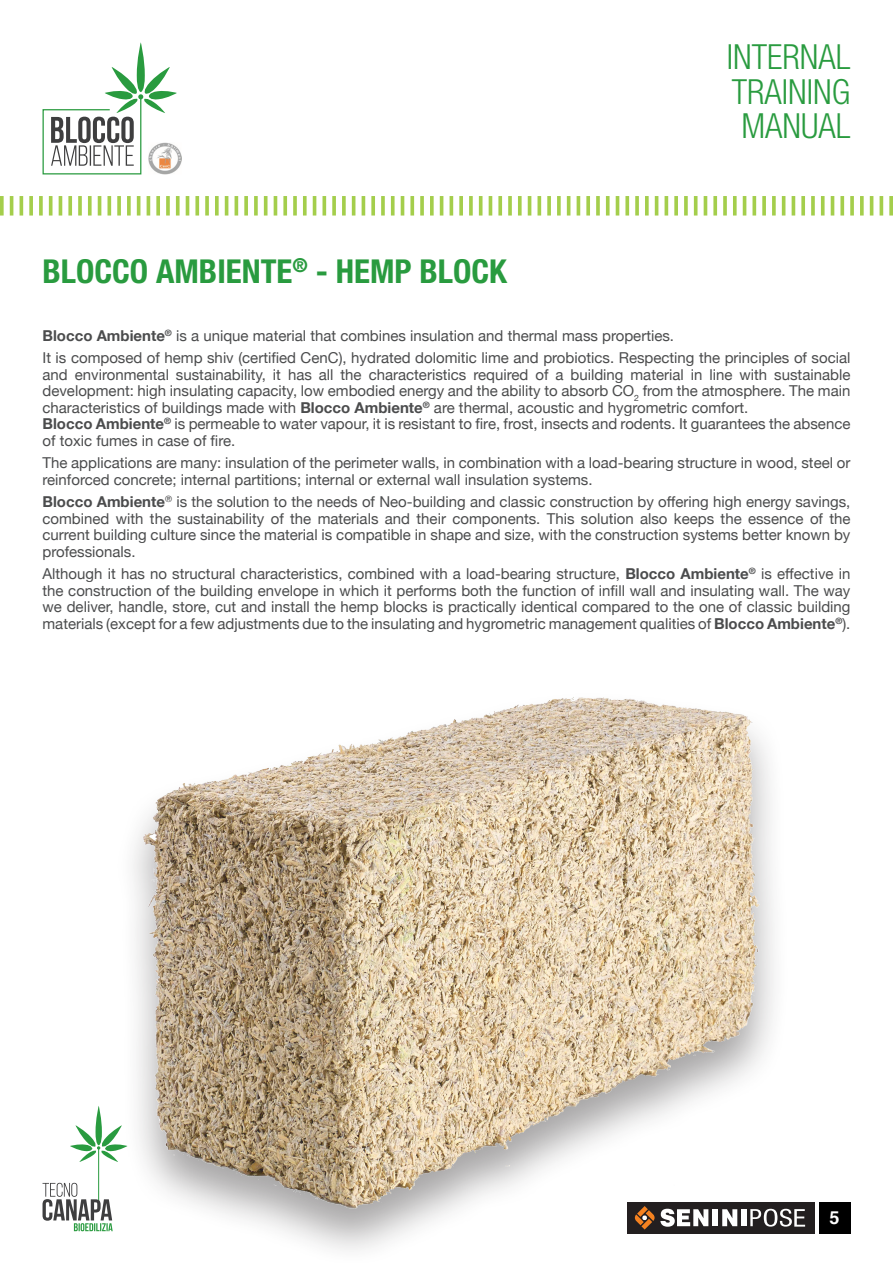
<style>
.page{position:relative;width:893px;height:1263px;background:#fff}
.page>*{position:absolute;margin:0;border:0;box-sizing:border-box;transform-origin:0 0}
.t1{font:300 condensed 34.65px/34.7px "Helvetica Neue";color:#299b3f;text-align:justify}
.t2{font:700 condensed 33px "Helvetica Neue";color:#299b3f}
.t3{font:700 18px "Helvetica";color:#fff}
.t4{font:15px/16.5px "Helvetica Neue";color:#4b4c4d;text-align:justify}
.s1{font-weight:700}
</style>
<div class="page">
<img style="left:177px;top:147px;width:4px;height:23px">
<svg style="left:42px;top:43px;width:135px;height:132px"></svg>
<svg style="left:0;top:196px;width:4px;height:20px"></svg>
<hr style="left:10px;top:196px;width:3px;height:20px;background:#a4ce4c">
<hr style="left:20px;top:196px;width:3px;height:20px;background:#a4ce4c">
<svg style="left:29px;top:196px;width:4px;height:20px"></svg>
<svg style="left:39px;top:196px;width:4px;height:20px"></svg>
<svg style="left:49px;top:196px;width:4px;height:20px"></svg>
<hr style="left:59px;top:196px;width:3px;height:20px;background:#a4ce4c">
<svg style="left:68px;top:196px;width:4px;height:20px"></svg>
<svg style="left:78px;top:196px;width:4px;height:20px"></svg>
<svg style="left:88px;top:196px;width:4px;height:20px"></svg>
<hr style="left:98px;top:196px;width:3px;height:20px;background:#a4ce4c">
<svg style="left:107px;top:196px;width:4px;height:20px"></svg>
<svg style="left:117px;top:196px;width:4px;height:20px"></svg>
<svg style="left:127px;top:196px;width:4px;height:20px"></svg>
<hr style="left:137px;top:196px;width:3px;height:20px;background:#a4ce4c">
<hr style="left:147px;top:196px;width:3px;height:20px;background:#a4ce4c">
<svg style="left:156px;top:196px;width:4px;height:20px"></svg>
<svg style="left:166px;top:196px;width:4px;height:20px"></svg>
<svg style="left:176px;top:196px;width:4px;height:20px"></svg>
<hr style="left:186px;top:196px;width:3px;height:20px;background:#a4ce4c">
<svg style="left:195px;top:196px;width:4px;height:20px"></svg>
<svg style="left:205px;top:196px;width:4px;height:20px"></svg>
<svg style="left:215px;top:196px;width:4px;height:20px"></svg>
<hr style="left:225px;top:196px;width:3px;height:20px;background:#a4ce4c">
<hr style="left:235px;top:196px;width:3px;height:20px;background:#a4ce4c">
<svg style="left:244px;top:196px;width:4px;height:20px"></svg>
<svg style="left:254px;top:196px;width:4px;height:20px"></svg>
<hr style="left:264px;top:196px;width:3px;height:20px;background:#a4ce4c">
<hr style="left:274px;top:196px;width:3px;height:20px;background:#a4ce4c">
<svg style="left:283px;top:196px;width:4px;height:20px"></svg>
<svg style="left:293px;top:196px;width:4px;height:20px"></svg>
<svg style="left:303px;top:196px;width:4px;height:20px"></svg>
<hr style="left:313px;top:196px;width:3px;height:20px;background:#a4ce4c">
<svg style="left:322px;top:196px;width:4px;height:20px"></svg>
<svg style="left:332px;top:196px;width:4px;height:20px"></svg>
<svg style="left:342px;top:196px;width:4px;height:20px"></svg>
<hr style="left:352px;top:196px;width:3px;height:20px;background:#a4ce4c">
<hr style="left:362px;top:196px;width:3px;height:20px;background:#a4ce4c">
<svg style="left:371px;top:196px;width:4px;height:20px"></svg>
<svg style="left:381px;top:196px;width:4px;height:20px"></svg>
<svg style="left:391px;top:196px;width:4px;height:20px"></svg>
<hr style="left:401px;top:196px;width:3px;height:20px;background:#a4ce4c">
<svg style="left:410px;top:196px;width:4px;height:20px"></svg>
<svg style="left:420px;top:196px;width:4px;height:20px"></svg>
<svg style="left:430px;top:196px;width:4px;height:20px"></svg>
<hr style="left:440px;top:196px;width:3px;height:20px;background:#a4ce4c">
<hr style="left:450px;top:196px;width:3px;height:20px;background:#a4ce4c">
<svg style="left:459px;top:196px;width:4px;height:20px"></svg>
<svg style="left:469px;top:196px;width:4px;height:20px"></svg>
<hr style="left:479px;top:196px;width:3px;height:20px;background:#a4ce4c">
<hr style="left:489px;top:196px;width:3px;height:20px;background:#a4ce4c">
<svg style="left:498px;top:196px;width:4px;height:20px"></svg>
<svg style="left:508px;top:196px;width:4px;height:20px"></svg>
<svg style="left:518px;top:196px;width:4px;height:20px"></svg>
<hr style="left:528px;top:196px;width:3px;height:20px;background:#a4ce4c">
<svg style="left:537px;top:196px;width:4px;height:20px"></svg>
<svg style="left:547px;top:196px;width:4px;height:20px"></svg>
<svg style="left:557px;top:196px;width:4px;height:20px"></svg>
<hr style="left:567px;top:196px;width:3px;height:20px;background:#a4ce4c">
<hr style="left:577px;top:196px;width:3px;height:20px;background:#a4ce4c">
<svg style="left:586px;top:196px;width:4px;height:20px"></svg>
<svg style="left:596px;top:196px;width:4px;height:20px"></svg>
<svg style="left:606px;top:196px;width:4px;height:20px"></svg>
<hr style="left:616px;top:196px;width:3px;height:20px;background:#a4ce4c">
<svg style="left:625px;top:196px;width:4px;height:20px"></svg>
<svg style="left:635px;top:196px;width:4px;height:20px"></svg>
<svg style="left:645px;top:196px;width:4px;height:20px"></svg>
<hr style="left:655px;top:196px;width:3px;height:20px;background:#a4ce4c">
<hr style="left:665px;top:196px;width:3px;height:20px;background:#a4ce4c">
<svg style="left:674px;top:196px;width:4px;height:20px"></svg>
<svg style="left:684px;top:196px;width:4px;height:20px"></svg>
<hr style="left:694px;top:196px;width:3px;height:20px;background:#a4ce4c">
<hr style="left:704px;top:196px;width:3px;height:20px;background:#a4ce4c">
<svg style="left:713px;top:196px;width:4px;height:20px"></svg>
<svg style="left:723px;top:196px;width:4px;height:20px"></svg>
<svg style="left:733px;top:196px;width:4px;height:20px"></svg>
<hr style="left:743px;top:196px;width:3px;height:20px;background:#a4ce4c">
<svg style="left:752px;top:196px;width:4px;height:20px"></svg>
<svg style="left:762px;top:196px;width:4px;height:20px"></svg>
<svg style="left:772px;top:196px;width:4px;height:20px"></svg>
<hr style="left:782px;top:196px;width:3px;height:20px;background:#a4ce4c">
<hr style="left:792px;top:196px;width:3px;height:20px;background:#a4ce4c">
<svg style="left:801px;top:196px;width:4px;height:20px"></svg>
<svg style="left:811px;top:196px;width:4px;height:20px"></svg>
<svg style="left:821px;top:196px;width:4px;height:20px"></svg>
<hr style="left:831px;top:196px;width:3px;height:20px;background:#a4ce4c">
<svg style="left:840px;top:196px;width:4px;height:20px"></svg>
<svg style="left:850px;top:196px;width:4px;height:20px"></svg>
<svg style="left:860px;top:196px;width:4px;height:20px"></svg>
<hr style="left:870px;top:196px;width:3px;height:20px;background:#a4ce4c">
<svg style="left:879px;top:196px;width:4px;height:20px"></svg>
<svg style="left:889px;top:196px;width:4px;height:20px"></svg>
<img style="left:42px;top:697px;width:809px;height:553px">
<p class="t2" style="left:43px;top:251px;width:466px">BLOCCO AMBIENTE<sup>®</sup> - HEMP BLOCK</p>
<h1 class="t1" style="left:727px;top:39px;width:125px">INTERNAL TRAINING MANUAL</h1>
<p class="t4" style="left:43px;top:328px;width:633px"><span class="s1">Blocco Ambiente</span><sup>®</sup> is a unique material that combines insulation and thermal mass properties.</p>
<p class="t4" style="left:43px;top:351px;width:809px">It is composed of hemp shiv (certified CenC), hydrated dolomitic lime and probiotics. Respecting the principles of social and environmental sustainability, it has all the characteristics required of a building material in line with sustainable development: high insulating capacity, low embodied energy and the ability to absorb CO<sub>2</sub> from the atmosphere. The main characteristics of buildings made with <span class="s1">Blocco Ambiente</span><sup>®</sup> are thermal, acoustic and hygrometric comfort.</p>
<p class="t4" style="left:43px;top:417px;width:809px"><span class="s1">Blocco Ambiente</span><sup>®</sup> is permeable to water vapour, it is resistant to fire, frost, insects and rodents. It guarantees the absence of toxic fumes in case of fire.</p>
<p class="t4" style="left:43px;top:456px;width:809px">The applications are many: insulation of the perimeter walls, in combination with a load-bearing structure in wood, steel or reinforced concrete; internal partitions; internal or external wall insulation systems.</p>
<p class="t4" style="left:43px;top:495px;width:809px"><span class="s1">Blocco Ambiente</span><sup>®</sup> is the solution to the needs of Neo-building and classic construction by offering high energy savings, combined with the sustainability of the materials and their components. This solution also keeps the essence of the current building culture since the material is compatible in shape and size, with the construction systems better known by professionals.</p>
<p class="t4" style="left:43px;top:567px;width:809px">Although it has no structural characteristics, combined with a load-bearing structure, <span class="s1">Blocco Ambiente</span><sup>®</sup> is effective in the construction of the building envelope in which it performs both the function of infill wall and insulating wall. The way we deliver, handle, store, cut and install the hemp blocks is practically identical compared to the one of classic building materials (except for a few adjustments due to the insulating and hygrometric management qualities of <span class="s1">Blocco Ambiente</span><sup>®</sup>).</p>
<p class="t3" style="left:829px;top:1203px;width:12px">5</p>
</div>
